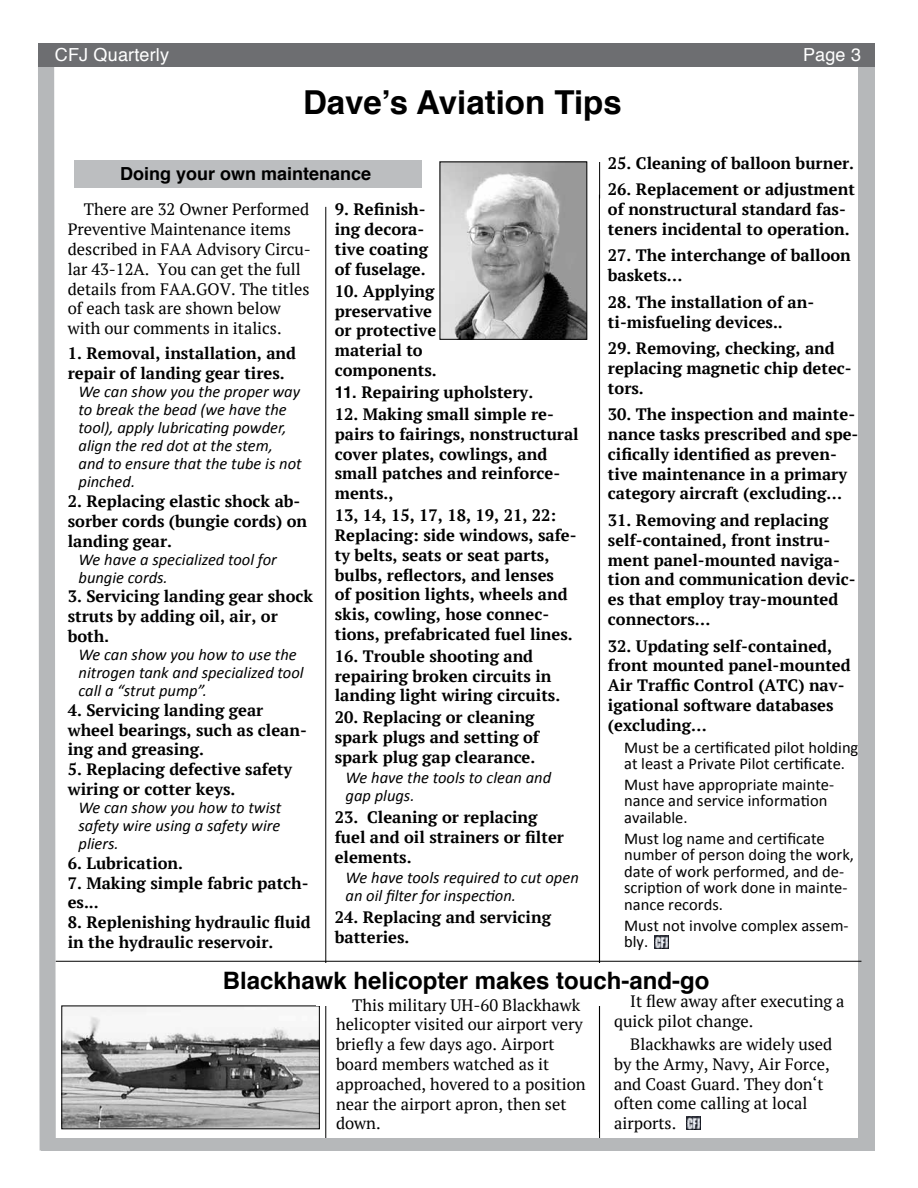
<style>
.page{position:relative;width:918px;height:1188px;background:#fff}
.page>*{position:absolute;margin:0;border:0;box-sizing:border-box;transform-origin:0 0}
.t1{font:700 33px "Helvetica";color:#000}
.t2{font:700 24px "Helvetica";color:#000}
.t3{font:700 18px "Helvetica";color:#000}
.t4{font:18px "Helvetica";letter-spacing:.01em;color:#fff}
.t5{font:700 16.5px/19.8px "PT Serif";color:#000}
.t6{font:16.5px/19.8px "PT Serif";color:#000}
.t7{font:italic 16.5px/18px "Calibri";color:#000}
.t8{font:16.5px/16.5px "Calibri";color:#000}
.s1{font-family:"Helvetica"}
</style>
<div class="page">
<svg style="left:655px;top:936px;width:13px;height:13px"></svg>
<svg style="left:38px;top:59px;width:18px;height:1092px;background:#bdbec0"></svg>
<hr style="left:599px;top:195px;width:1px;height:937px;background:#000">
<hr style="left:325px;top:207px;width:1px;height:937px;background:#000">
<div style="left:74px;top:160px;width:348px;height:27px;background:#bcbec0"></div>
<hr style="left:599px;top:230px;width:1px;height:914px;background:#000">
<img style="left:442px;top:164px;width:143px;height:174px">
<div style="left:440px;top:162px;width:147px;height:178px;border:1px solid #000"></div>
<div style="left:858px;top:65px;width:17px;height:1086px;background:#b6b8ba"></div>
<hr style="left:599px;top:61px;width:1px;height:137px;background:#000">
<div style="left:589px;top:61px;width:22px;height:101px;background:#fff"></div>
<img style="left:63px;top:1008px;width:255px;height:119px">
<div style="left:61px;top:1006px;width:259px;height:123px;border:1px solid #000"></div>
<div style="left:39px;top:43px;width:836px;height:24px;background:#6d6e71"></div>
<hr style="left:56px;top:961px;width:805px;height:1px;background:#000">
<svg style="left:687px;top:1116px;width:13px;height:13px"></svg>
<div style="left:317px;top:963px;width:19px;height:43px;background:#fff"></div>
<div style="left:590px;top:963px;width:20px;height:43px;background:#fff"></div>
<div style="left:41px;top:1139px;width:834px;height:12px;background:#b6b8ba"></div>
<p class="t4" style="left:55px;top:41px;width:116px">CFJ Quarterly</p>
<p class="t4" style="left:803px;top:41px;width:59px">Page 3</p>
<h1 class="t1" style="left:303px;top:75px;width:320px">Dave’s Aviation Tips</h1>
<p class="t3" style="left:120px;top:159px;width:253px">Doing your own maintenance</p>
<p class="t6" style="left:68px;top:200px;width:245px;text-indent:16px">There are 32 Owner Performed<br>Preventive Maintenance items described in FAA Advisory Circu&shy;lar 43-12A. You can get the full details from FAA.GOV. The titles of each task are shown below with our comments in italics.</p>
<p class="t5" style="left:68px;top:343px;width:230px">1. Removal, installation, and repair of landing gear tires.</p>
<p class="t7" style="left:79px;top:382px;width:225px">We can show you the proper way to break the bead (we have the tool), apply lubricating powder, align the red dot at the stem, and to ensure that the tube is not pinched.</p>
<p class="t5" style="left:68px;top:491px;width:241px">2. Replacing elastic shock ab&shy;sorber cords (bungie cords) on landing gear.</p>
<p class="t7" style="left:79px;top:550px;width:200px">We have a specialized tool for bungie cords.</p>
<p class="t5" style="left:68px;top:586px;width:247px">3. Servicing landing gear shock struts by adding oil, air, or both<span class="s1">.</span></p>
<p class="t7" style="left:79px;top:645px;width:227px">We can show you how to use the nitrogen tank and specialized tool call a “strut pump”.</p>
<p class="t5" style="left:68px;top:700px;width:241px">4. Servicing landing gear wheel bearings, such as clean&shy;ing and greasing.</p>
<p class="t5" style="left:68px;top:759px;width:226px">5. Replacing defective safety wiring or cotter keys.</p>
<p class="t7" style="left:79px;top:798px;width:204px;text-align:justify">We can show you how to twist safety wire using a safety wire pliers.</p>
<p class="t5" style="left:68px;top:853px;width:117px">6. Lubrication.</p>
<p class="t5" style="left:68px;top:873px;width:242px">7. Making simple fabric patch&shy;es...</p>
<p class="t5" style="left:68px;top:912px;width:245px">8. Replenishing hydraulic fluid in the hydraulic reservoir.</p>
<p class="t5" style="left:335px;top:200px;width:95px">9. Refinish&shy;ing decora&shy;tive coating of fuselage.</p>
<p class="t5" style="left:335px;top:281px;width:103px">10. Applying preservative or protective material to components.</p>
<p class="t5" style="left:335px;top:382px;width:200px"><span class="s1">11.</span> Repairing upholstery.</p>
<p class="t5" style="left:335px;top:404px;width:245px">12. Making small simple re&shy;pairs to fairings, nonstructural cover plates, cowlings, and small patches and reinforce&shy;ments.,</p>
<p class="t5" style="left:335px;top:505px;width:243px">13, 14, 15, 17, 18, 19, 21, 22:<br>Replacing: side windows, safe&shy;ty belts, seats or seat parts, bulbs, reflectors, and lenses<br>of position lights, wheels and skis, cowling, hose connec&shy;tions, prefabricated fuel lines.</p>
<p class="t5" style="left:335px;top:646px;width:227px">16. Trouble shooting and repairing broken circuits in landing light wiring circuits.</p>
<p class="t5" style="left:335px;top:707px;width:206px">20. Replacing or cleaning spark plugs and setting of spark plug gap clearance.</p>
<p class="t7" style="left:346px;top:768px;width:207px">We have the tools to clean and gap plugs.</p>
<p class="t5" style="left:335px;top:807px;width:231px">23. Cleaning or replacing fuel and oil strainers or filter elements.</p>
<p class="t7" style="left:346px;top:868px;width:235px">We have tools required to cut open an oil filter for inspection.</p>
<p class="t5" style="left:335px;top:907px;width:218px">24. Replacing and servicing batteries.</p>
<p class="t5" style="left:608px;top:153px;width:248px">25. Cleaning of balloon burner.</p>
<p class="t5" style="left:608px;top:179px;width:249px">26. Replacement or adjustment of nonstructural standard fas&shy;teners incidental to operation.</p>
<p class="t5" style="left:608px;top:245px;width:244px">27. The interchange of balloon baskets…</p>
<p class="t5" style="left:608px;top:292px;width:208px">28. The installation of an&shy;ti-misfueling devices..</p>
<p class="t5" style="left:608px;top:338px;width:245px">29. Removing, checking, and replacing magnetic chip detec&shy;tors.</p>
<p class="t5" style="left:608px;top:404px;width:252px">30. The inspection and mainte&shy;nance tasks prescribed and spe&shy;cifically identified as preven&shy;tive maintenance in a primary category aircraft (excluding…</p>
<p class="t5" style="left:608px;top:510px;width:249px">31. Removing and replacing self-contained, front instru&shy;ment panel-mounted naviga&shy;tion and communication devic&shy;es that employ tray-mounted connectors…</p>
<p class="t5" style="left:608px;top:636px;width:244px">32. Updating self-contained, front mounted panel-mounted<br>Air Traffic Control (ATC) nav&shy;igational software databases (excluding…</p>
<p class="t8" style="left:624px;top:739px;width:236px">Must be a certificated pilot holding at least a Private Pilot certificate.</p>
<p class="t8" style="left:624px;top:776px;width:212px">Must have appropriate mainte&shy;nance and service information available.</p>
<p class="t8" style="left:624px;top:830px;width:231px">Must log name and certificate number of person doing the work, date of work performed, and de&shy;scription of work done in mainte&shy;nance records.</p>
<p class="t8" style="left:624px;top:917px;width:226px">Must not involve complex assem&shy;bly.</p>
<h2 class="t2" style="left:223px;top:961px;width:488px">Blackhawk helicopter makes touch-and-go</h2>
<p class="t6" style="left:336px;top:995px;width:251px;text-indent:16px">This military UH-60 Blackhawk helicopter visited our airport very briefly a few days ago. Airport board members watched as it approached, hovered to a position near the airport apron, then set down.</p>
<p class="t6" style="left:614px;top:991px;width:232px;text-indent:16px">It flew away after executing a quick pilot change.</p>
<p class="t6" style="left:614px;top:1034px;width:220px;text-indent:16px">Blackhawks are widely used by the Army, Navy, Air Force, and Coast Guard. They don‘t often come calling at local airports.</p>
</div>
